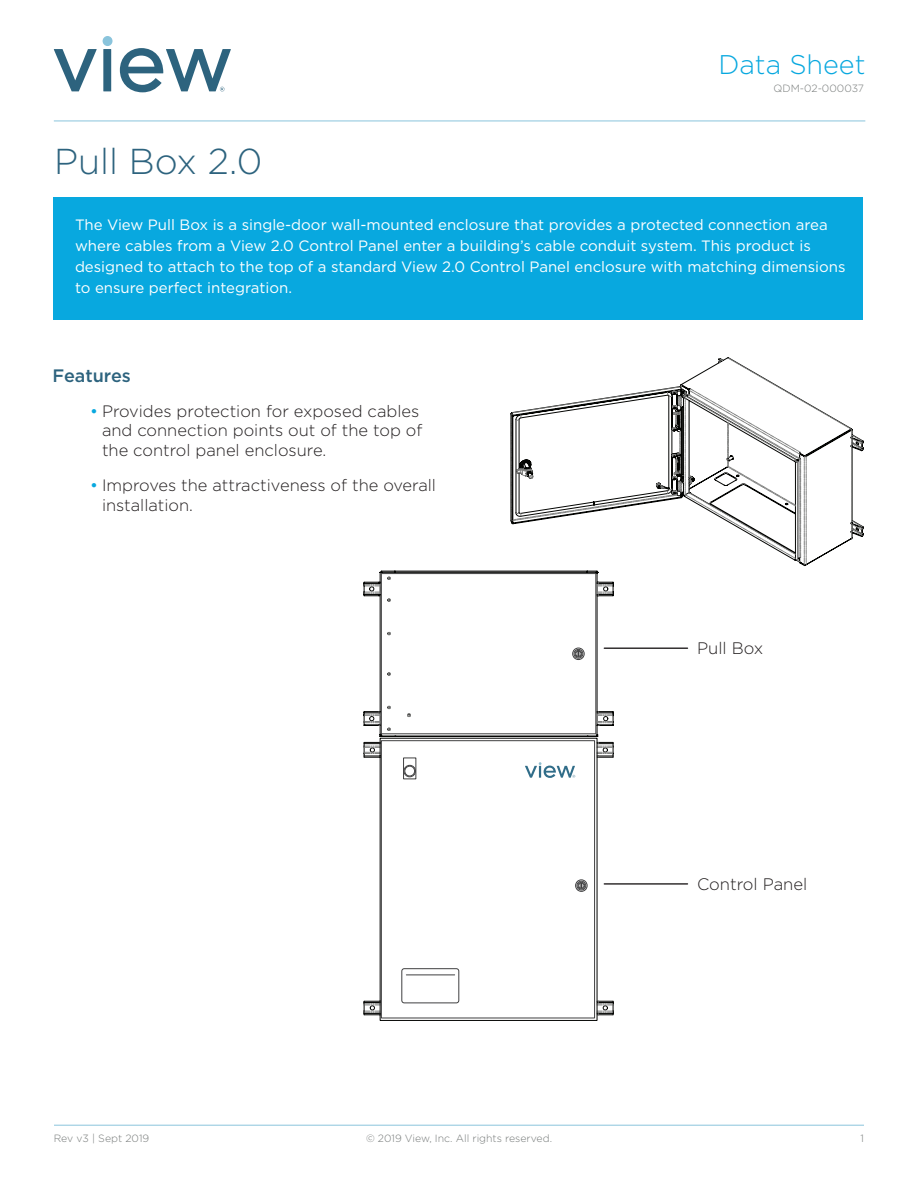
<style>
.page{position:relative;width:918px;height:1188px;background:#fff}
.page>*{position:absolute;margin:0;border:0;box-sizing:border-box;transform-origin:0 0}
.Intro_copy{font:300 36px "Gotham";color:#2d637e}
.t1{font:300 27px "Gotham";color:#08a8df}
.Subhead_1{font:500 18px "Gotham";color:#2d637e}
.t2{font:300 16.65px "Gotham";color:#231f20}
.t3{font:300 16.5px/19.8px "Gotham";color:#231f20}
.Intro_copy-2{font:15px/21px "Gotham";color:#fff}
.t4{font:300 10.5px "Gotham";color:#767a79}
.s1{font-weight:400;color:#08a8df}
</style>
<div class="page">
<svg style="left:54px;top:49px;width:43px;height:42px"></svg>
<div style="left:103px;top:49px;width:8px;height:42px;background:#2d637e"></div>
<div style="left:103px;top:36px;width:10px;height:10px;background:#8ac4dc;border-radius:50%"></div>
<svg style="left:120px;top:48px;width:111px;height:44px"></svg>
<hr style="left:54px;top:121px;width:811px;height:1px;background:#8ac4dc">
<hr style="left:54px;top:1125px;width:810px;height:1px;background:#8ac4dc">
<div style="left:53px;top:197px;width:810px;height:123px;background:#08a8df"></div>
<svg style="left:597px;top:1001px;width:17px;height:14px"></svg>
<svg style="left:364px;top:1001px;width:16px;height:14px"></svg>
<div style="left:381px;top:741px;width:214px;height:277px;border:1px solid #404041"></div>
<div style="left:403px;top:758px;width:13px;height:21px;border:1px solid #404041"></div>
<div style="left:576px;top:880px;width:11px;height:11px;border:1px solid #404041;border-radius:50%"></div>
<div style="left:577px;top:881px;width:9px;height:9px;border:1px solid #404041;border-radius:50%"></div>
<div style="left:578px;top:882px;width:7px;height:7px;border:1px solid #404041;border-radius:50%"></div>
<svg style="left:579px;top:883px;width:5px;height:5px"></svg>
<div style="left:402px;top:969px;width:57px;height:34px;border:1px solid #404041;border-radius:2px"></div>
<svg style="left:364px;top:571px;width:250px;height:207px"></svg>
<hr style="left:406px;top:975px;width:49px;height:1px;background:#404041">
<hr style="left:604px;top:648px;width:84px;height:1px;background:#231f20">
<hr style="left:604px;top:883px;width:84px;height:2px;background:#231f20">
<svg style="left:511px;top:358px;width:352px;height:207px"></svg>
<h2 class="t1" style="left:718px;top:47px;width:149px">Data Sheet</h2>
<p class="Intro_copy" style="left:54px;top:139px;width:210px">Pull Box 2.0</p>
<p class="t4" style="left:774px;top:82px;width:92px">QDM-02-000037</p>
<p class="Intro_copy-2" style="left:75px;top:214px;width:772px">The View Pull Box is a single-door wall-mounted enclosure that provides a protected connection area where cables from a View 2.0 Control Panel enter a building’s cable conduit system. This product is designed to attach to the top of a standard View 2.0 Control Panel enclosure with matching dimensions to ensure perfect integration.</p>
<p class="Subhead_1" style="left:52px;top:364px;width:80px">Features</p>
<p class="t3" style="left:102px;top:401px;width:322px;text-indent:-12px"><span class="s1">•</span> Provides protection for exposed cables and connection points out of the top of the control panel enclosure.</p>
<p class="t3" style="left:102px;top:475px;width:336px;text-indent:-12px"><span class="s1">•</span> Improves the attractiveness of the overall installation.</p>
<p class="t2" style="left:697px;top:638px;width:68px">Pull Box</p>
<p class="t2" style="left:697px;top:873px;width:112px">Control Panel</p>
<p class="t4" style="left:54px;top:1132px;width:97px">Rev v3 | Sept 2019</p>
<p class="t4" style="left:366px;top:1132px;width:188px">© 2019 View, Inc. All rights reserved.</p>
<p class="t4" style="left:860px;top:1132px;width:5px">1</p>
</div>
